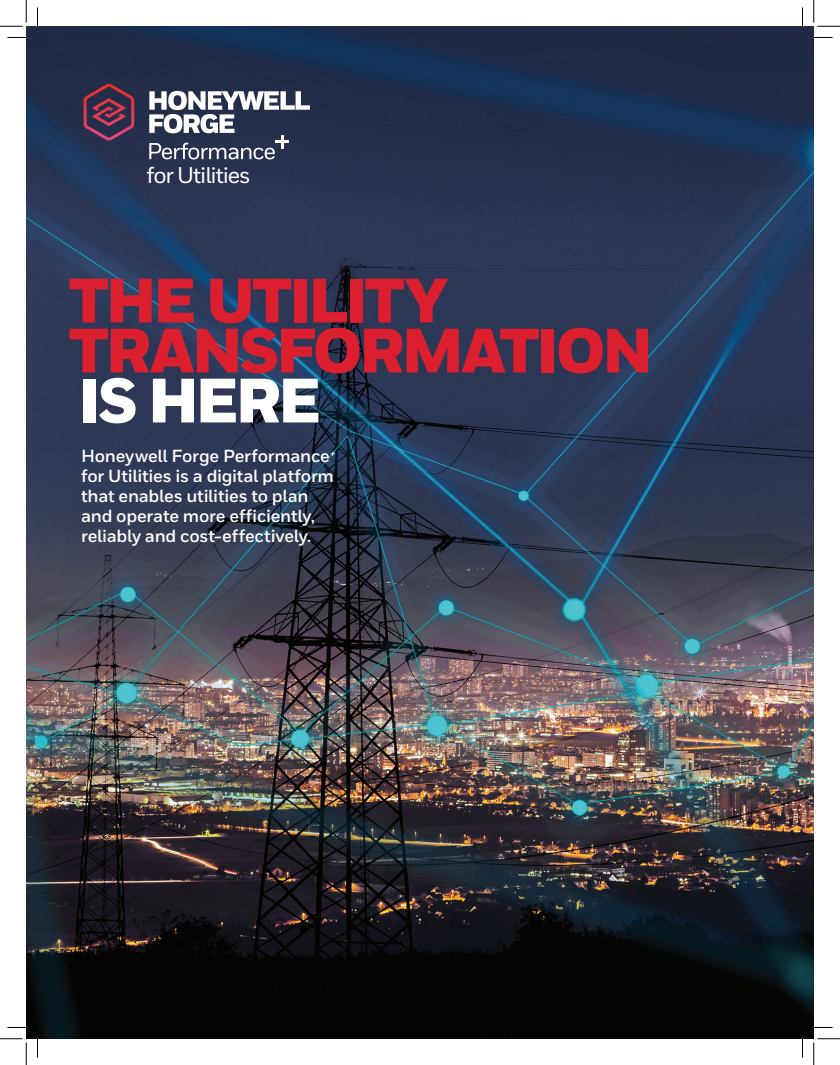
<style>
.page{position:relative;width:840px;height:1065px;background:#fff}
.page>*{position:absolute;margin:0;border:0;box-sizing:border-box;transform-origin:0 0}
.t1{font:900 62.5px/50px "Honeywell Sans";letter-spacing:-.055em;color:#dc1f2e}
.t2{font:900 62.5px "Honeywell Sans";letter-spacing:-.055em;color:#fff}
.t3{font:500 22.62px "Honeywell Sans";letter-spacing:-.05em;color:#fff}
.t4{font:700 17.5px/20px "Honeywell Sans";letter-spacing:-.015em;color:#fff}
</style>
<div class="page">
<img style="left:26px;top:26px;width:788px;height:1013px">
<svg style="left:84px;top:84px;width:50px;height:57px;background:#5a314b"></svg>
<svg style="left:149px;top:91px;width:161px;height:68px"></svg>
<svg style="left:8px;top:37px;width:18px;height:1px"></svg>
<svg style="left:814px;top:37px;width:18px;height:1px"></svg>
<svg style="left:8px;top:1027px;width:18px;height:1px"></svg>
<svg style="left:814px;top:1027px;width:18px;height:1px"></svg>
<svg style="left:37px;top:8px;width:1px;height:18px"></svg>
<svg style="left:37px;top:1039px;width:1px;height:19px"></svg>
<svg style="left:802px;top:8px;width:1px;height:18px"></svg>
<svg style="left:802px;top:1039px;width:1px;height:19px"></svg>
<svg style="left:0;top:0;width:27px;height:27px"></svg>
<svg style="left:0;top:1039px;width:27px;height:26px"></svg>
<svg style="left:814px;top:0;width:26px;height:27px"></svg>
<svg style="left:814px;top:1039px;width:26px;height:26px"></svg>
<p class="t3" style="left:147px;top:162px;width:106px">for Utilities</p>
<h1 class="t1" style="left:69px;top:278px;width:586px">THE UTILITY<br>TRANSFORMATION</h1>
<h1 class="t2" style="left:78px;top:362px;width:245px">IS HERE</h1>
<p class="t4" style="left:81px;top:447px;width:256px">Honeywell Forge Performance<sup>+ </sup>for Utilities is a digital platform that enables utilities to plan and operate more efficiently, reliably and cost-effectively.</p>
</div>
